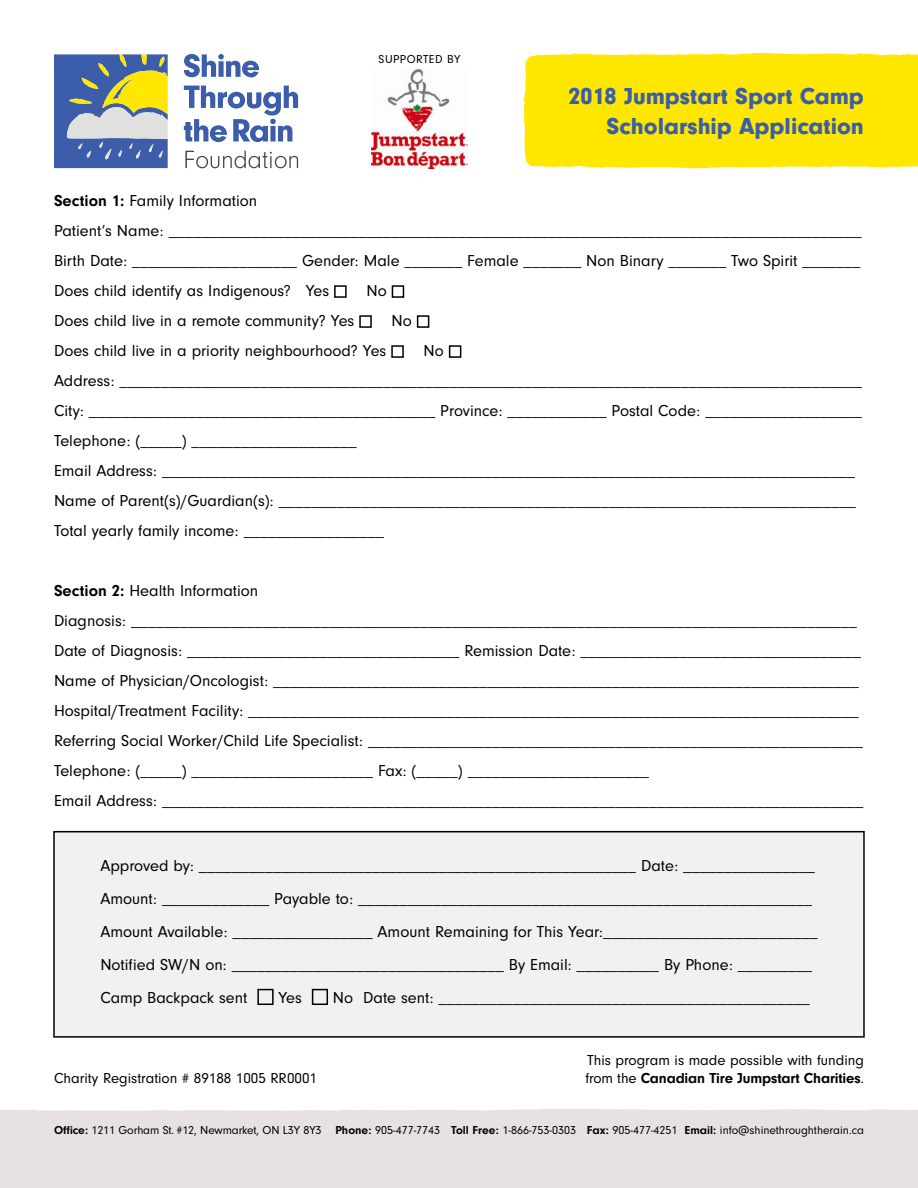
<style>
.page{position:relative;width:918px;height:1188px;background:#fff}
.page>*{position:absolute;margin:0;border:0;box-sizing:border-box;transform-origin:0 0}
.t1{font:900 24px/30px "Neuzeit Gro";color:#3c5daa;text-align:right}
.t2{font:16.5px/30px "Neuzeit Gro";color:#000}
.t3{font:15px "Neuzeit Gro";color:#000}
.t4{font:700 15px "Neuzeit Gro";letter-spacing:-.01em;color:#000}
.t5{font:12px "Neuzeit Gro";color:#000}
.t6{font:12px "Neuzeit Gro";letter-spacing:.04em;color:#000}
.s1{font-weight:700}
.s2{font-weight:400}
</style>
<div class="page">
<div style="left:523px;top:52px;width:395px;height:117px;background:#ffe700"></div>
<div style="left:0;top:1109px;width:918px;height:79px;background:#e7e1e5"></div>
<svg style="left:184px;top:54px;width:75px;height:23px"></svg>
<svg style="left:184px;top:86px;width:114px;height:56px"></svg>
<svg style="left:185px;top:151px;width:113px;height:17px"></svg>
<svg style="left:54px;top:54px;width:114px;height:114px;background:#7e8f99"></svg>
<img style="left:372px;top:70px;width:96px;height:98px">
<div style="left:54px;top:832px;width:810px;height:205px;background:#f1f1f2"></div>
<div style="left:53px;top:831px;width:812px;height:207px;border:2px solid #000"></div>
<div style="left:334px;top:285px;width:13px;height:13px;border:2px solid #000"></div>
<div style="left:392px;top:285px;width:12px;height:13px;border:2px solid #000"></div>
<div style="left:359px;top:315px;width:13px;height:13px;border:2px solid #000"></div>
<div style="left:417px;top:315px;width:12px;height:13px;border:2px solid #000"></div>
<div style="left:391px;top:345px;width:13px;height:13px;border:2px solid #000"></div>
<div style="left:449px;top:345px;width:12px;height:13px;border:2px solid #000"></div>
<div style="left:257px;top:989px;width:17px;height:16px;border:2px solid #000"></div>
<div style="left:312px;top:989px;width:16px;height:16px;border:2px solid #000"></div>
<p class="t6" style="left:379px;top:52px;width:83px">SUPPORTED BY</p>
<h1 class="t1" style="left:568px;top:81px;width:297px">2018 Jumpstart Sport Camp<br>Scholarship Application</h1>
<p class="t2" style="left:54px;top:186px;width:809px"><span class="s1">Section 1:</span> Family Information<br>Patient’s Name: ____________________________________________________________________________________ Birth Date: ____________________ Gender: Male _______ Female _______ Non Binary _______ Two Spirit _______ Does child identify as Indigenous? Yes</p>
<p class="t2" style="left:366px;top:276px;width:22px">No</p>
<p class="t2" style="left:54px;top:306px;width:302px">Does child live in a remote community? Yes</p>
<p class="t2" style="left:392px;top:306px;width:22px">No</p>
<p class="t2" style="left:54px;top:336px;width:334px">Does child live in a priority neighbourhood? Yes</p>
<p class="t2" style="left:54px;top:336px;width:810px;text-indent:370px">No<br>Address: __________________________________________________________________________________________ City: __________________________________________ Province: ____________ Postal Code: ___________________ Telephone: (_____) ____________________<br>Email Address: ____________________________________________________________________________________ Name of Parent(s)/Guardian(s): ______________________________________________________________________ Total yearly family income: _________________</p>
<p class="t2" style="left:54px;top:576px;width:811px"><span class="s1">Section 2:</span> Health Information<br>Diagnosis: ________________________________________________________________________________________ Date of Diagnosis: _________________________________ Remission Date: __________________________________ Name of Physician/Oncologist: _______________________________________________________________________ Hospital/Treatment Facility: __________________________________________________________________________ Referring Social Worker/Child Life Specialist: ____________________________________________________________ Telephone: (_____) ______________________ Fax: (_____) ______________________<br>Email Address: _____________________________________________________________________________________</p>
<p class="t2" style="left:100px;top:849px;width:719px;line-height:33px">Approved by: _____________________________________________________ Date: ________________ Amount: _____________ Payable to: _______________________________________________________ Amount Available: _________________ Amount Remaining for This Year:__________________________ Notified SW/N on: _________________________________ By Email: __________ By Phone: _________ Camp Backpack sent</p>
<p class="t2" style="left:279px;top:983px;width:25px">Yes</p>
<p class="t2" style="left:333px;top:983px;width:478px">No Date sent: _____________________________________________</p>
<p class="t3" style="left:587px;top:1052px;width:278px">This program is made possible with funding</p>
<p class="t3" style="left:54px;top:1070px;width:265px">Charity Registration # 89188 1005 RR0001</p>
<p class="t4" style="left:585px;top:1069px;width:280px"><span class="s2">from the</span> Canadian Tire Jumpstart Charities<span class="s2">.</span></p>
<p class="t5" style="left:54px;top:1124px;width:812px"><span class="s1">Office:</span> 1211 Gorham St. #12, Newmarket, ON L3Y 8Y3 <span class="s1">Phone:</span> 905-477-7743 <span class="s1">Toll Free:</span> 1-866-753-0303 <span class="s1">Fax:</span> 905-477-4251 <span class="s1">Email:</span> info@shinethroughtherain.ca</p>
</div>
